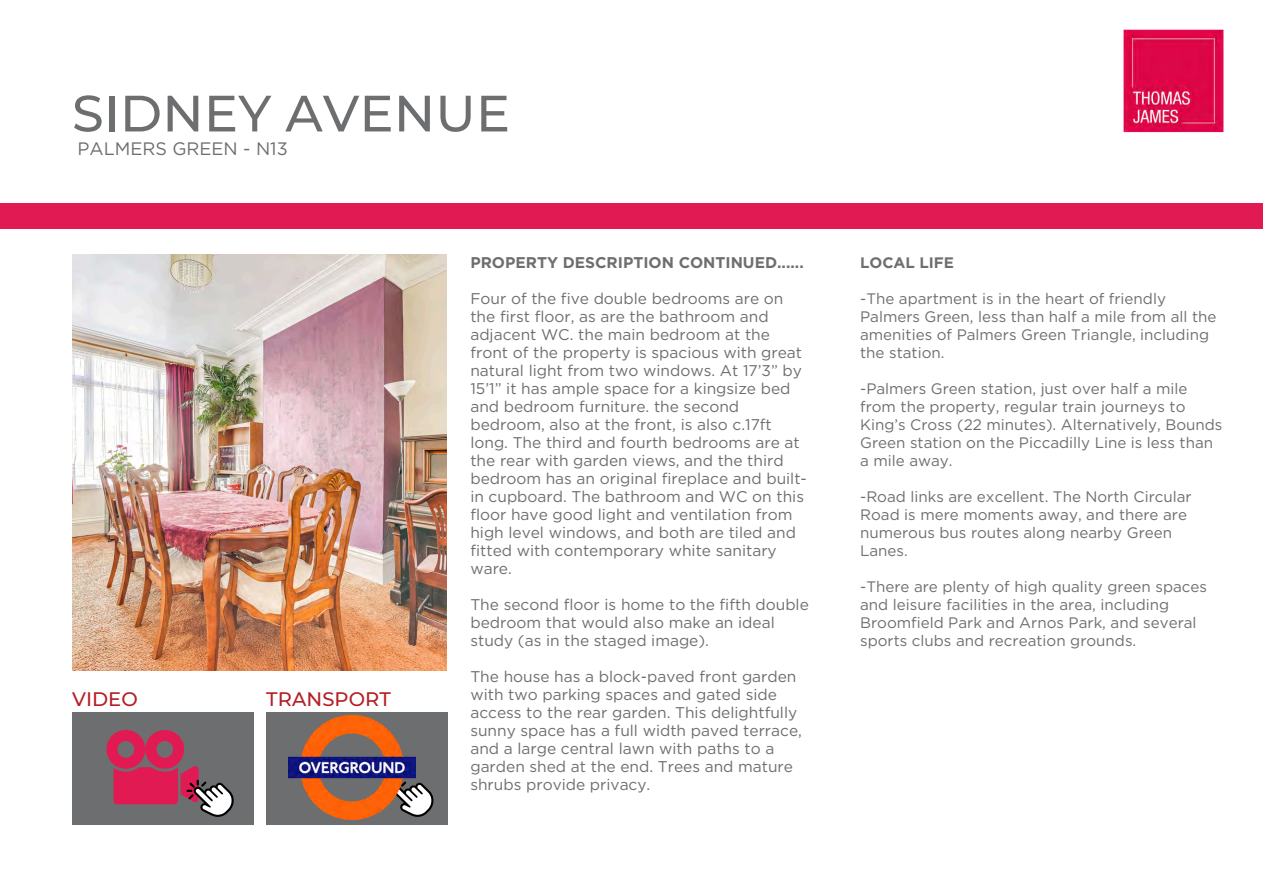
<style>
.page{position:relative;width:1263px;height:894px;background:#fff}
.page>*{position:absolute;margin:0;border:0;box-sizing:border-box;transform-origin:0 0}
.t1{font:500 51px "Montserrat";letter-spacing:.005em;color:#6d6e70}
.t2{font:500 19.5px "Montserrat";letter-spacing:.005em;color:#b51f24}
.t3{font:18px "Gotham";color:#6d6e70}
.t4{font:15.45px/18px "Gotham";color:#6d6e70}
.t5{font:700 15.45px "Gotham";color:#6d6e70}
.t6{font:15.15px/18px "Gotham";color:#6d6e70}
.t7{font:700 15.15px "Gotham";color:#6d6e70}
</style>
<div class="page">
<div style="left:0;top:204px;width:1263px;height:25px;background:#e21a54"></div>
<div style="left:72px;top:711px;width:181px;height:113px;background:#6d6e70"></div>
<div style="left:266px;top:711px;width:181px;height:113px;background:#6d6e70"></div>
<svg style="left:106px;top:730px;width:128px;height:86px"></svg>
<svg style="left:415px;top:782px;width:18px;height:34px"></svg>
<img style="left:72px;top:254px;width:375px;height:416px">
<img style="left:288px;top:715px;width:127px;height:104px">
<img style="left:1123px;top:29px;width:101px;height:104px">
<p class="t1" style="left:72px;top:82px;width:440px">SIDNEY AVENUE</p>
<p class="t3" style="left:77px;top:138px;width:212px">PALMERS GREEN - N13</p>
<p class="t2" style="left:72px;top:687px;width:67px">VIDEO</p>
<h1 class="t2" style="left:266px;top:687px;width:126px">TRANSPORT</h1>
<h3 class="t5" style="left:470px;top:253px;width:335px">PROPERTY DESCRIPTION CONTINUED......</h3>
<p class="t4" style="left:470px;top:289px;width:338px">Four of the five double bedrooms are on the first floor, as are the bathroom and adjacent WC. the main bedroom at the front of the property is spacious with great natural light from two windows. At 17’3” by 15’1” it has ample space for a kingsize bed and bedroom furniture. the second bedroom, also at the front, is also c.17ft long. The third and fourth bedrooms are at the rear with garden views, and the third bedroom has an original fireplace and built&shy;in cupboard. The bathroom and WC on this floor have good light and ventilation from high level windows, and both are tiled and fitted with contemporary white sanitary ware.</p>
<p class="t4" style="left:470px;top:595px;width:340px">The second floor is home to the fifth double bedroom that would also make an ideal study (as in the staged image).</p>
<p class="t4" style="left:470px;top:667px;width:333px">The house has a block-paved front garden with two parking spaces and gated side access to the rear garden. This delightfully sunny space has a full width paved terrace, and a large central lawn with paths to a garden shed at the end. Trees and mature shrubs provide privacy.</p>
<p class="t7" style="left:860px;top:253px;width:95px">LOCAL LIFE</p>
<p class="t6" style="left:860px;top:289px;width:358px">-The apartment is in the heart of friendly Palmers Green, less than half a mile from all the amenities of Palmers Green Triangle, including the station.</p>
<h1 class="t6" style="left:860px;top:379px;width:364px">-Palmers Green station, just over half a mile from the property, regular train journeys to King’s Cross (22 minutes). Alternatively, Bounds Green station on the Piccadilly Line is less than a mile away.</h1>
<p class="t6" style="left:860px;top:487px;width:333px">-Road links are excellent. The North Circular<br>Road is mere moments away, and there are numerous bus routes along nearby Green<br>Lanes.</p>
<p class="t6" style="left:860px;top:577px;width:348px">-There are plenty of high quality green spaces and leisure facilities in the area, including Broomfield Park and Arnos Park, and several sports clubs and recreation grounds.</p>
</div>
